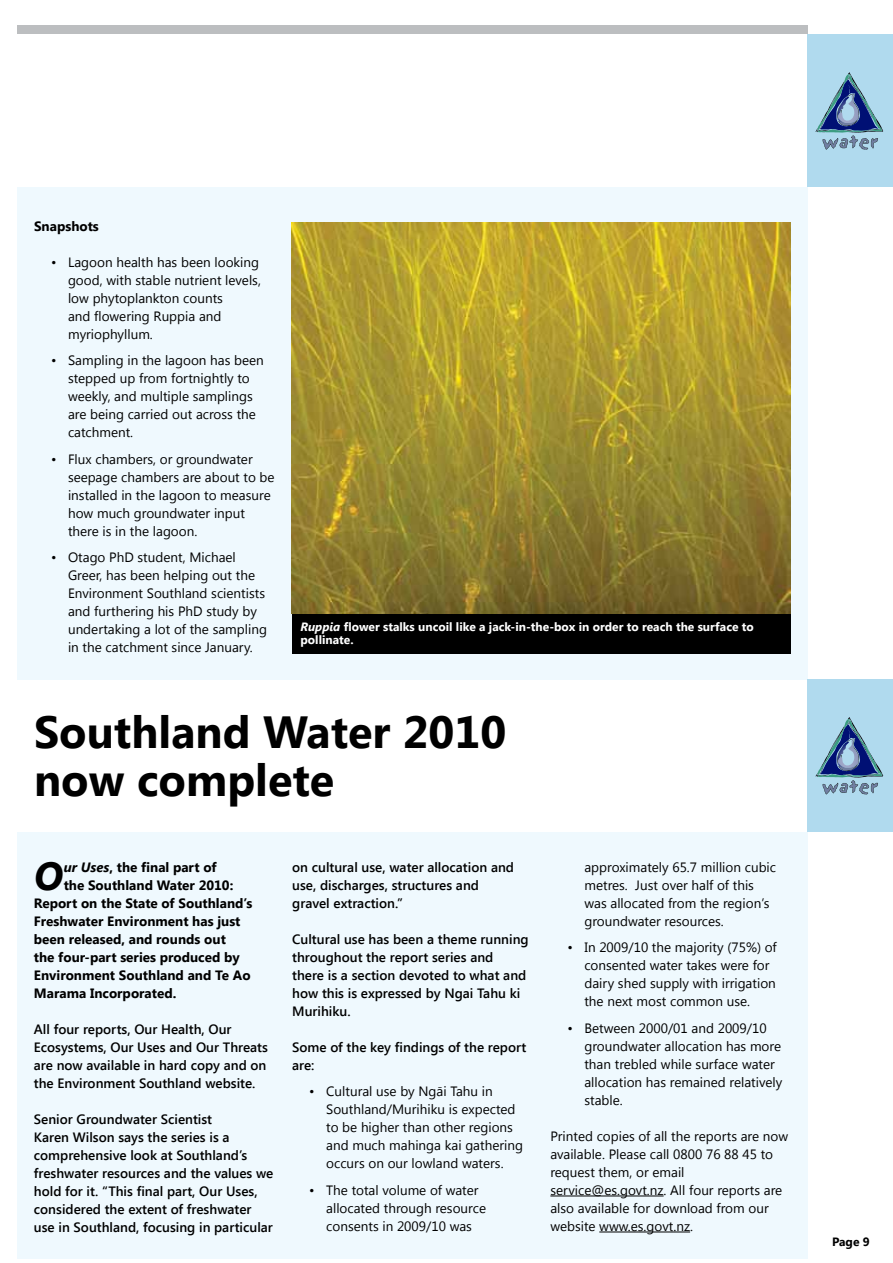
<style>
.page{position:relative;width:893px;height:1263px;background:#fff}
.page>*{position:absolute;margin:0;border:0;box-sizing:border-box;transform-origin:0 0}
.t1{font:700 45px/48px "Segoe UI";color:#000}
.t2{font:italic 700 39.15px "Segoe UI";color:#000}
.t3{font:13.5px/18px "Segoe UI";color:#000}
.t4{font:600 13.5px/18px "Segoe UI";color:#000}
.t5{font:700 13.5px "Segoe UI";color:#000}
.t6{font:700 12px/13.5px "Segoe UI";color:#fff}
.t7{font:700 12px "Segoe UI";color:#000}
.s1{font-style:italic}
</style>
<div class="page">
<div style="left:17px;top:26px;width:791px;height:8px;background:#bcbec0"></div>
<div style="left:17px;top:187px;width:791px;height:492px;background:#eff9fe"></div>
<div style="left:808px;top:35px;width:85px;height:152px;background:#b0daee"></div>
<svg style="left:815px;top:72px;width:68px;height:78px"></svg>
<div style="left:292px;top:613px;width:499px;height:41px;background:#000"></div>
<img style="left:292px;top:222px;width:499px;height:391px">
<div style="left:808px;top:679px;width:85px;height:153px;background:#b0daee"></div>
<svg style="left:815px;top:717px;width:68px;height:77px"></svg>
<div style="left:17px;top:832px;width:791px;height:427px;background:#eff9fe"></div>
<hr style="left:550px;top:1195px;width:114px;height:1px;background:#000">
<hr style="left:599px;top:1231px;width:91px;height:1px;background:#000">
<p class="t5" style="left:34px;top:217px;width:66px">Snapshots</p>
<p class="t3" style="left:68px;top:253px;width:194px;text-indent:-17px">• Lagoon health has been looking good, with stable nutrient levels, low phytoplankton counts<br>and flowering Ruppia and myriophyllum.</p>
<p class="t3" style="left:68px;top:351px;width:197px;text-indent:-17px">• Sampling in the lagoon has been stepped up from fortnightly to weekly, and multiple samplings are being carried out across the catchment.</p>
<p class="t3" style="left:68px;top:450px;width:208px;text-indent:-17px">• Flux chambers, or groundwater seepage chambers are about to be installed in the lagoon to measure how much groundwater input there is in the lagoon.</p>
<p class="t3" style="left:68px;top:548px;width:200px;text-indent:-17px">• Otago PhD student, Michael<br>Greer, has been helping out the<br>Environment Southland scientists and furthering his PhD study by undertaking a lot of the sampling in the catchment since January.</p>
<p class="t6" style="left:300px;top:619px;width:455px"><span class="s1">Ruppia</span> flower stalks uncoil like a jack-in-the-box in order to reach the surface to pollinate.</p>
<h1 class="t1" style="left:34px;top:706px;width:474px">Southland Water 2010 now complete</h1>
<h2 class="t2" style="left:34px;top:848px;width:31px">O</h2>
<p class="t5" style="left:64px;top:857px;width:154px"><span class="s1">ur Uses</span>, the final part of</p>
<p class="t5" style="left:64px;top:875px;width:171px">the Southland Water 2010:</p>
<p class="t5" style="left:34px;top:893px;width:220px">Report on the State of Southland’s</p>
<p class="t5" style="left:34px;top:911px;width:208px">Freshwater Environment has just</p>
<p class="t5" style="left:34px;top:929px;width:193px">been released, and rounds out</p>
<p class="t5" style="left:34px;top:947px;width:207px">the four-part series produced by</p>
<p class="t5" style="left:34px;top:965px;width:218px">Environment Southland and Te Ao</p>
<p class="t5" style="left:34px;top:983px;width:144px">Marama Incorporated.</p>
<p class="t4" style="left:34px;top:1019px;width:236px">All four reports, Our Health, Our Ecosystems, Our Uses and Our Threats are now available in hard copy and on the Environment Southland website.</p>
<p class="t4" style="left:34px;top:1109px;width:241px">Senior Groundwater Scientist<br>Karen Wilson says the series is a comprehensive look at Southland’s freshwater resources and the values we hold for it. “This final part, Our Uses, considered the extent of freshwater use in Southland, focusing in particular</p>
<p class="t4" style="left:292px;top:857px;width:223px">on cultural use, water allocation and use, discharges, structures and gravel extraction.”</p>
<p class="t4" style="left:292px;top:929px;width:238px">Cultural use has been a theme running throughout the report series and there is a section devoted to what and how this is expressed by Ngai Tahu ki<br>Murihiku.</p>
<p class="t4" style="left:292px;top:1037px;width:236px">Some of the key findings of the report are:</p>
<p class="t3" style="left:326px;top:1082px;width:198px;text-indent:-17px">• Cultural use by Ngāi Tahu in<br>Southland/Murihiku is expected to be higher than other regions and much mahinga kai gathering occurs on our lowland waters.</p>
<p class="t3" style="left:326px;top:1180px;width:161px;text-indent:-17px">• The total volume of water allocated through resource consents in 2009/10 was</p>
<p class="t3" style="left:584px;top:857px;width:193px">approximately 65.7 million cubic metres. Just over half of this was allocated from the region’s groundwater resources.</p>
<p class="t3" style="left:584px;top:938px;width:194px;text-indent:-17px">• In 2009/10 the majority (75%) of consented water takes were for dairy shed supply with irrigation the next most common use.</p>
<p class="t3" style="left:584px;top:1018px;width:199px;text-indent:-17px">• Between 2000/01 and 2009/10 groundwater allocation has more than trebled while surface water allocation has remained relatively stable.</p>
<p class="t3" style="left:550px;top:1126px;width:239px">Printed copies of all the reports are now available. Please call 0800 76 88 45 to request them, or email service@es.govt.nz. All four reports are also available for download from our website www.es.govt.nz.</p>
<p class="t7" style="left:832px;top:1233px;width:39px">Page 9</p>
</div>
